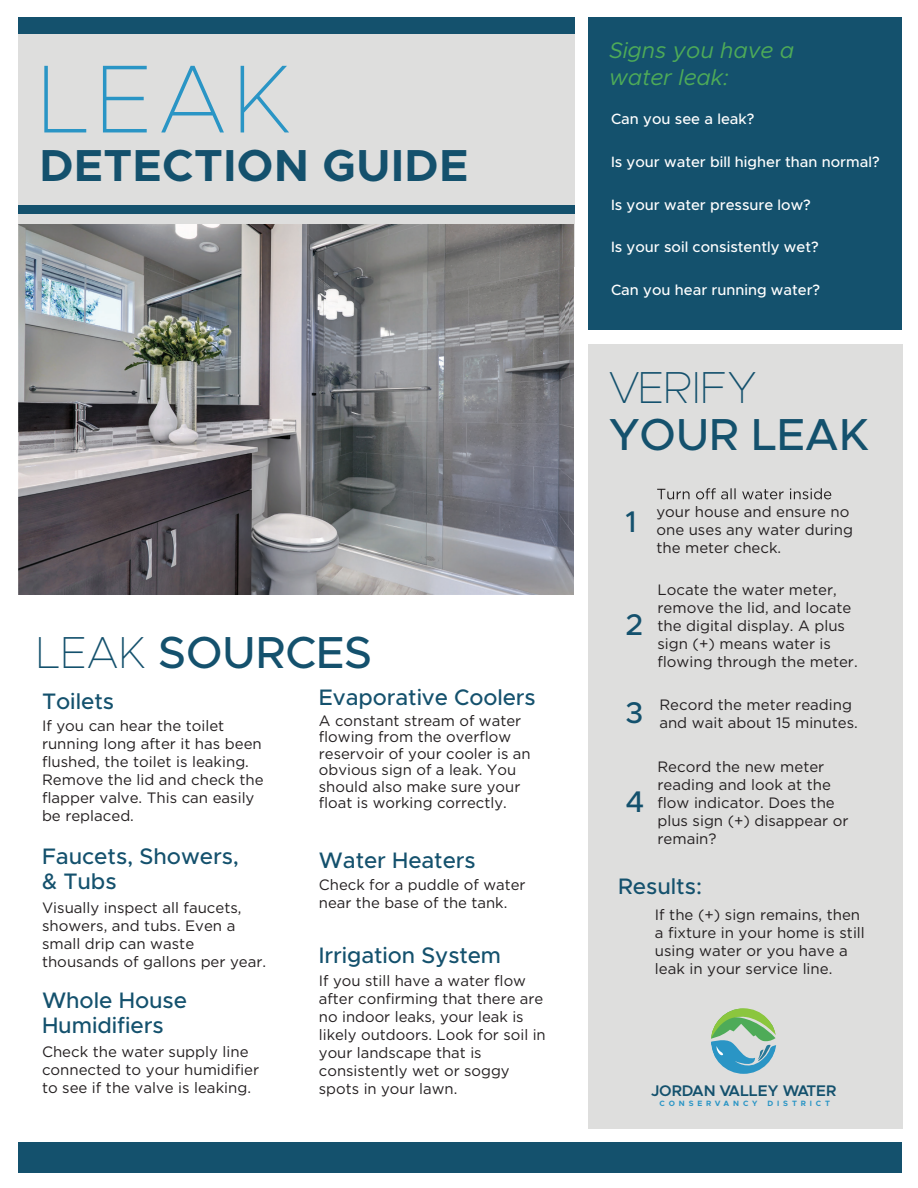
<style>
.page{position:relative;width:918px;height:1188px;background:#fff}
.page>*{position:absolute;margin:0;border:0;box-sizing:border-box;transform-origin:0 0}
.t1{font:100 97.05px "Metropolis";color:#2a95c5}
.t2{font:500 45px "Metropolis";letter-spacing:-.005em;color:#14516d}
.t3{font:700 45px "Metropolis";letter-spacing:.015em;color:#14516d}
.t4{font:100 45px "Metropolis";letter-spacing:-.06em;color:#14516d}
.t5{font:500 30px "Metropolis";color:#14516d}
.t6{font:500 22.5px/25.5px "Metropolis";letter-spacing:-.005em;color:#14516d}
.t7{font:italic 22.5px/27px "Metropolis";color:#4eab58}
.t8{font:600 15.45px "Metropolis";letter-spacing:-.01em;color:#14516d}
.t9{font:15px/18px "Gotham";color:#231f20}
.t10{font:500 15px "Metropolis";color:#fff}
.t11{font:700 7.65px "Metropolis";letter-spacing:.5em;color:#2a95c5}
.s1{font-weight:100}
</style>
<div class="page">
<div style="left:18px;top:26px;width:884px;height:240px;background:#dededd"></div>
<div style="left:588px;top:345px;width:314px;height:784px;background:#dededd"></div>
<div style="left:18px;top:205px;width:884px;height:9px;background:#14516d"></div>
<div style="left:18px;top:18px;width:884px;height:16px;background:#14516d"></div>
<div style="left:580px;top:18px;width:322px;height:312px;background:#14516d"></div>
<div style="left:575px;top:0;width:13px;height:333px;background:#fff"></div>
<div style="left:18px;top:1142px;width:884px;height:30px;background:#14516d"></div>
<svg style="left:657px;top:488px;width:174px;height:11px"></svg>
<img style="left:18px;top:225px;width:556px;height:370px">
<svg style="left:711px;top:1008px;width:65px;height:66px"></svg>
<h3 class="t7" style="left:609px;top:37px;width:187px">Signs you have a water leak:</h3>
<h1 class="t1" style="left:35px;top:39px;width:263px">LEAK</h1>
<h2 class="t3" style="left:39px;top:137px;width:430px">DETECTION GUIDE</h2>
<p class="t10" style="left:611px;top:152px;width:270px">Is your water bill higher than normal?</p>
<p class="t10" style="left:611px;top:109px;width:145px">Can you see a leak?</p>
<p class="t10" style="left:611px;top:195px;width:201px">Is your water pressure low?</p>
<p class="t10" style="left:611px;top:238px;width:209px">Is your soil consistently wet?</p>
<p class="t10" style="left:611px;top:281px;width:211px">Can you hear running water?</p>
<h2 class="t4" style="left:609px;top:359px;width:151px">VERIFY</h2>
<h2 class="t2" style="left:609px;top:406px;width:262px">YOUR LEAK</h2>
<h2 class="t2" style="left:35px;top:624px;width:339px"><span class="s1">LEAK</span> SOURCES</h2>
<h3 class="t6" style="left:42px;top:688px;width:73px">Toilets</h3>
<p class="t9" style="left:42px;top:717px;width:223px">If you can hear the toilet running long after it has been flushed, the toilet is leaking.<br>Remove the lid and check the flapper valve. This can easily be replaced.</p>
<h3 class="t6" style="left:42px;top:843px;width:199px">Faucets, Showers, &amp; Tubs</h3>
<p class="t9" style="left:42px;top:898px;width:226px">Visually inspect all faucets, showers, and tubs. Even a small drip can waste thousands of gallons per year.</p>
<h3 class="t6" style="left:42px;top:987px;width:147px">Whole House<br>Humidifiers</h3>
<p class="t9" style="left:42px;top:1043px;width:219px">Check the water supply line connected to your humidifier to see if the valve is leaking.</p>
<h3 class="t6" style="left:319px;top:684px;width:218px">Evaporative Coolers</h3>
<p class="t9" style="left:319px;top:712px;width:213px;line-height:16.5px">A constant stream of water flowing from the overflow reservoir of your cooler is an obvious sign of a leak. You should also make sure your float is working correctly.</p>
<h3 class="t6" style="left:319px;top:847px;width:158px">Water Heaters</h3>
<p class="t9" style="left:319px;top:876px;width:208px">Check for a puddle of water near the base of the tank.</p>
<h3 class="t6" style="left:319px;top:943px;width:184px">Irrigation System</h3>
<p class="t9" style="left:319px;top:971px;width:228px">If you still have a water flow after confirming that there are no indoor leaks, your leak is likely outdoors. Look for soil in your landscape that is consistently wet or soggy spots in your lawn.</p>
<h3 class="t5" style="left:626px;top:502px;width:13px">1</h3>
<p class="t9" style="left:656px;top:503px;width:198px">your house and ensure no one uses any water during the meter check.</p>
<h3 class="t5" style="left:626px;top:606px;width:19px">2</h3>
<h3 class="t5" style="left:626px;top:694px;width:19px">3</h3>
<p class="t9" style="left:657px;top:580px;width:202px">Locate the water meter, remove the lid, and locate the digital display. A plus sign (+) means water is flowing through the meter.</p>
<p class="t9" style="left:659px;top:695px;width:200px">Record the meter reading and wait about 15 minutes.</p>
<p class="t9" style="left:657px;top:757px;width:193px">Record the new meter reading and look at the flow indicator. Does the plus sign (+) disappear or remain?</p>
<h3 class="t6" style="left:618px;top:873px;width:86px">Results:</h3>
<p class="t9" style="left:655px;top:906px;width:211px">If the (+) sign remains, then a fixture in your home is still using water or you have a leak in your service line.</p>
<h3 class="t5" style="left:626px;top:783px;width:20px">4</h3>
<p class="t8" style="left:651px;top:1081px;width:187px">JORDAN VALLEY WATER</p>
<p class="t11" style="left:660px;top:1099px;width:100px">CONSERVANCY</p>
<p class="t11" style="left:768px;top:1099px;width:64px">DISTRICT</p>
</div>
